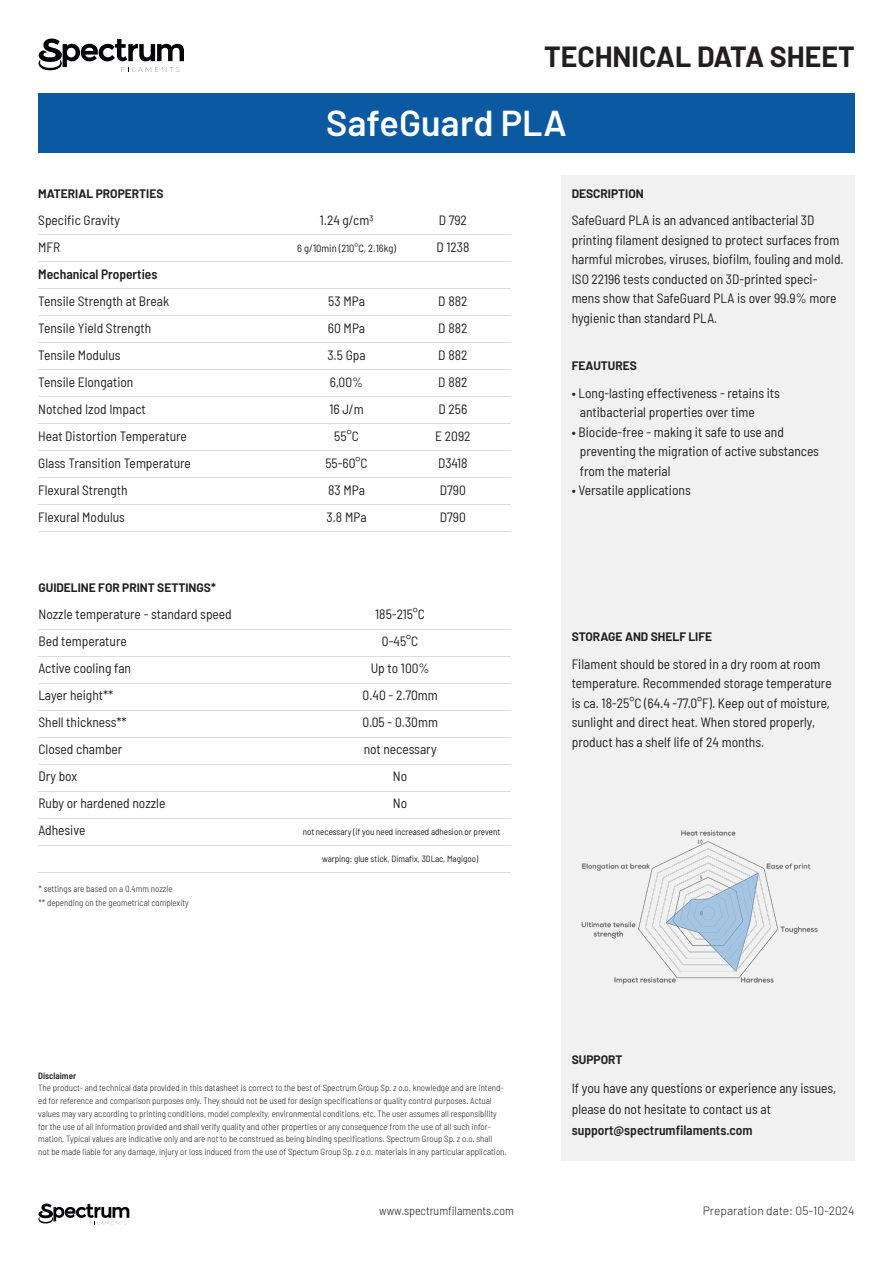
<style>
.page{position:relative;width:893px;height:1263px;background:#fff}
.page>*{position:absolute;margin:0;border:0;box-sizing:border-box;transform-origin:0 0}
.t1{font:600 36px "Barlow";color:#fff}
.t2{font:700 28.5px "Barlow";color:#231f20}
.t3{font:semi-condensed 13.5px/19.5px "Barlow";color:#231f20}
.t4{font:600 semi-condensed 13.5px "Barlow";color:#231f20}
.t5{font:700 12px "Barlow";color:#231f20}
.t6{font:300 12px "Barlow";color:#231f20}
.t7{font:300 semi-condensed 12px "Barlow";color:#231f20}
.t8{font:semi-condensed 10.5px "Barlow";color:#231f20}
.t9{font:300 semi-condensed 9px/12.8px "Barlow";color:#231f20}
.t10{font:semi-condensed 9px "Barlow";color:#231f20}
.t11{font:600 semi-condensed 9px "Barlow";color:#231f20}
.s1{font-weight:600}
</style>
<div class="page">
<div style="left:561px;top:175px;width:294px;height:985px;background:#f1f1f1"></div>
<div style="left:38px;top:94px;width:817px;height:59px;background:#0b59a0"></div>
<svg style="left:38px;top:39px;width:146px;height:33px"></svg>
<svg style="left:38px;top:1203px;width:91px;height:21px"></svg>
<hr style="left:38px;top:234px;width:472px;height:1px;background:#dcdddf">
<hr style="left:38px;top:261px;width:472px;height:1px;background:#dcdddf">
<hr style="left:38px;top:288px;width:472px;height:1px;background:#dcdddf">
<hr style="left:38px;top:315px;width:472px;height:1px;background:#dcdddf">
<hr style="left:38px;top:342px;width:472px;height:1px;background:#dcdddf">
<hr style="left:38px;top:369px;width:472px;height:1px;background:#dcdddf">
<hr style="left:38px;top:396px;width:472px;height:1px;background:#dcdddf">
<hr style="left:38px;top:423px;width:472px;height:1px;background:#dcdddf">
<hr style="left:38px;top:450px;width:472px;height:1px;background:#dcdddf">
<hr style="left:38px;top:477px;width:472px;height:1px;background:#dcdddf">
<hr style="left:38px;top:504px;width:472px;height:1px;background:#dcdddf">
<hr style="left:38px;top:531px;width:472px;height:1px;background:#dcdddf">
<img style="left:581px;top:830px;width:237px;height:155px">
<hr style="left:38px;top:630px;width:472px;height:1px;background:#dcdddf">
<hr style="left:38px;top:657px;width:472px;height:1px;background:#dcdddf">
<hr style="left:38px;top:684px;width:472px;height:1px;background:#dcdddf">
<hr style="left:38px;top:711px;width:472px;height:1px;background:#dcdddf">
<hr style="left:38px;top:738px;width:472px;height:1px;background:#dcdddf">
<hr style="left:38px;top:765px;width:472px;height:1px;background:#dcdddf">
<hr style="left:38px;top:792px;width:472px;height:1px;background:#dcdddf">
<hr style="left:38px;top:819px;width:472px;height:1px;background:#dcdddf">
<hr style="left:38px;top:846px;width:472px;height:1px;background:#dcdddf">
<hr style="left:38px;top:873px;width:472px;height:1px;background:#dcdddf">
<p class="t2" style="left:544px;top:35px;width:312px">TECHNICAL DATA SHEET</p>
<p class="t5" style="left:38px;top:185px;width:127px">MATERIAL PROPERTIES</p>
<p class="t3" style="left:38px;top:210px;width:83px">Specific Gravity</p>
<p class="t3" style="left:38px;top:237px;width:24px">MFR</p>
<p class="t4" style="left:38px;top:265px;width:121px">Mechanical Properties</p>
<p class="t3" style="left:38px;top:291px;width:132px">Tensile Strength at Break</p>
<p class="t3" style="left:38px;top:318px;width:115px">Tensile Yield Strength</p>
<p class="t3" style="left:38px;top:345px;width:84px">Tensile Modulus</p>
<p class="t3" style="left:38px;top:372px;width:97px">Tensile Elongation</p>
<p class="t3" style="left:38px;top:399px;width:109px">Notched Izod Impact</p>
<p class="t3" style="left:38px;top:426px;width:150px">Heat Distortion Temperature</p>
<p class="t3" style="left:38px;top:453px;width:154px">Glass Transition Temperature</p>
<p class="t3" style="left:38px;top:480px;width:91px">Flexural Strength</p>
<p class="t3" style="left:38px;top:507px;width:88px">Flexural Modulus</p>
<p class="t5" style="left:38px;top:578px;width:179px">GUIDELINE FOR PRINT SETTINGS*</p>
<p class="t3" style="left:38px;top:603px;width:195px">Nozzle temperature - standard speed</p>
<p class="t3" style="left:38px;top:630px;width:90px">Bed temperature</p>
<p class="t3" style="left:38px;top:657px;width:94px">Active cooling fan</p>
<p class="t3" style="left:38px;top:684px;width:76px">Layer height**</p>
<p class="t3" style="left:38px;top:711px;width:90px">Shell thickness**</p>
<p class="t3" style="left:38px;top:738px;width:85px">Closed chamber</p>
<p class="t3" style="left:38px;top:765px;width:40px">Dry box</p>
<p class="t3" style="left:38px;top:792px;width:128px">Ruby or hardened nozzle</p>
<p class="t3" style="left:38px;top:819px;width:48px">Adhesive</p>
<p class="t9" style="left:38px;top:882px;width:136px">* settings are based on a 0.4mm nozzle</p>
<p class="t9" style="left:38px;top:895px;width:152px">** depending on the geometrical complexity</p>
<p class="t1" style="left:326px;top:97px;width:242px">SafeGuard PLA</p>
<p class="t3" style="left:320px;top:210px;width:55px">1.24 g/cm3</p>
<p class="t8" style="left:297px;top:241px;width:100px">6 g/10min (210°C, 2.16kg)</p>
<p class="t3" style="left:328px;top:291px;width:38px">53 MPa</p>
<p class="t3" style="left:328px;top:318px;width:39px">60 MPa</p>
<p class="t3" style="left:327px;top:345px;width:40px">3.5 Gpa</p>
<p class="t3" style="left:330px;top:372px;width:35px">6,00%</p>
<p class="t3" style="left:329px;top:399px;width:36px">16 J/m</p>
<p class="t3" style="left:334px;top:426px;width:26px">55°C</p>
<p class="t3" style="left:325px;top:453px;width:44px">55-60°C</p>
<p class="t3" style="left:328px;top:480px;width:38px">83 MPa</p>
<p class="t3" style="left:327px;top:507px;width:42px">3.8 MPa</p>
<p class="t3" style="left:439px;top:210px;width:30px">D 792</p>
<p class="t3" style="left:436px;top:237px;width:35px">D 1238</p>
<p class="t3" style="left:438px;top:291px;width:31px">D 882</p>
<p class="t3" style="left:438px;top:318px;width:31px">D 882</p>
<p class="t3" style="left:438px;top:345px;width:31px">D 882</p>
<p class="t3" style="left:438px;top:372px;width:31px">D 882</p>
<p class="t3" style="left:438px;top:399px;width:30px">D 256</p>
<p class="t3" style="left:435px;top:426px;width:37px">E 2092</p>
<p class="t3" style="left:438px;top:453px;width:31px">D3418</p>
<p class="t3" style="left:440px;top:480px;width:28px">D790</p>
<p class="t3" style="left:440px;top:507px;width:28px">D790</p>
<p class="t3" style="left:375px;top:603px;width:51px">185-215°C</p>
<p class="t3" style="left:382px;top:630px;width:38px">0-45°C</p>
<p class="t3" style="left:371px;top:657px;width:60px">Up to 100%</p>
<p class="t3" style="left:363px;top:684px;width:77px">0.40 - 2.70mm</p>
<p class="t3" style="left:362px;top:711px;width:77px">0.05 - 0.30mm</p>
<p class="t3" style="left:364px;top:738px;width:74px">not necessary</p>
<p class="t3" style="left:393px;top:765px;width:16px">No</p>
<p class="t3" style="left:393px;top:792px;width:16px">No</p>
<p class="t10" style="left:303px;top:825px;width:199px">not necessary (if you need increased adhesion or prevent</p>
<p class="t10" style="left:322px;top:852px;width:158px">warping: glue stick, Dimafix, 3DLac, Magigoo)</p>
<p class="t5" style="left:572px;top:185px;width:74px">DESCRIPTION</p>
<p class="t3" style="left:572px;top:210px;width:273px">SafeGuard PLA is an advanced antibacterial 3D printing filament designed to protect surfaces from harmful microbes, viruses, biofilm, fouling and mold.<br>ISO 22196 tests conducted on 3D-printed speci&shy;mens show that SafeGuard PLA is over 99.9% more hygienic than standard PLA.</p>
<p class="t5" style="left:572px;top:357px;width:67px">FEAUTURES</p>
<p class="t3" style="left:580px;top:382px;width:202px;text-indent:-8px">• Long-lasting effectiveness - retains its antibacterial properties over time</p>
<p class="t3" style="left:580px;top:421px;width:241px;text-indent:-8px">• Biocide-free - making it safe to use and preventing the migration of active substances from the material</p>
<p class="t3" style="left:572px;top:480px;width:121px">• Versatile applications</p>
<p class="t5" style="left:572px;top:628px;width:142px">STORAGE AND SHELF LIFE</p>
<p class="t3" style="left:572px;top:653px;width:261px">Filament should be stored in a dry room at room temperature. Recommended storage temperature is ca. 18-25°C (64.4 -77.0°F). Keep out of moisture, sunlight and direct heat. When stored properly, product has a shelf life of 24 months.</p>
<p class="t11" style="left:38px;top:1069px;width:39px">Disclaimer</p>
<p class="t9" style="left:38px;top:1081px;width:470px">The product- and technical data provided in this datasheet is correct to the best of Spectrum Group Sp. z o.o. knowledge and are intend&shy;ed for reference and comparison purposes only. They should not be used for design specifications or quality control purposes. Actual values may vary according to printing conditions, model complexity, environmental conditions, etc. The user assumes all responsibility for the use of all information provided and shall verify quality and other properties or any consequence from the use of all such infor&shy;mation. Typical values are indicative only and are not to be construed as being binding specifications. Spectrum Group Sp. z o.o. shall<br>not be made liable for any damage, injury or loss induced from the use of Spectum Group Sp. z o.o. materials in any particular application.</p>
<p class="t5" style="left:572px;top:1051px;width:52px">SUPPORT</p>
<p class="t3" style="left:572px;top:1077px;width:266px;line-height:21px">If you have any questions or experience any issues, please do not hesitate to contact us at <span class="s1">support@spectrumfilaments.com</span></p>
<p class="t7" style="left:379px;top:1202px;width:136px">www.spectrumfilaments.com</p>
<p class="t6" style="left:703px;top:1202px;width:153px">Preparation date: 05-10-2024</p>
</div>
